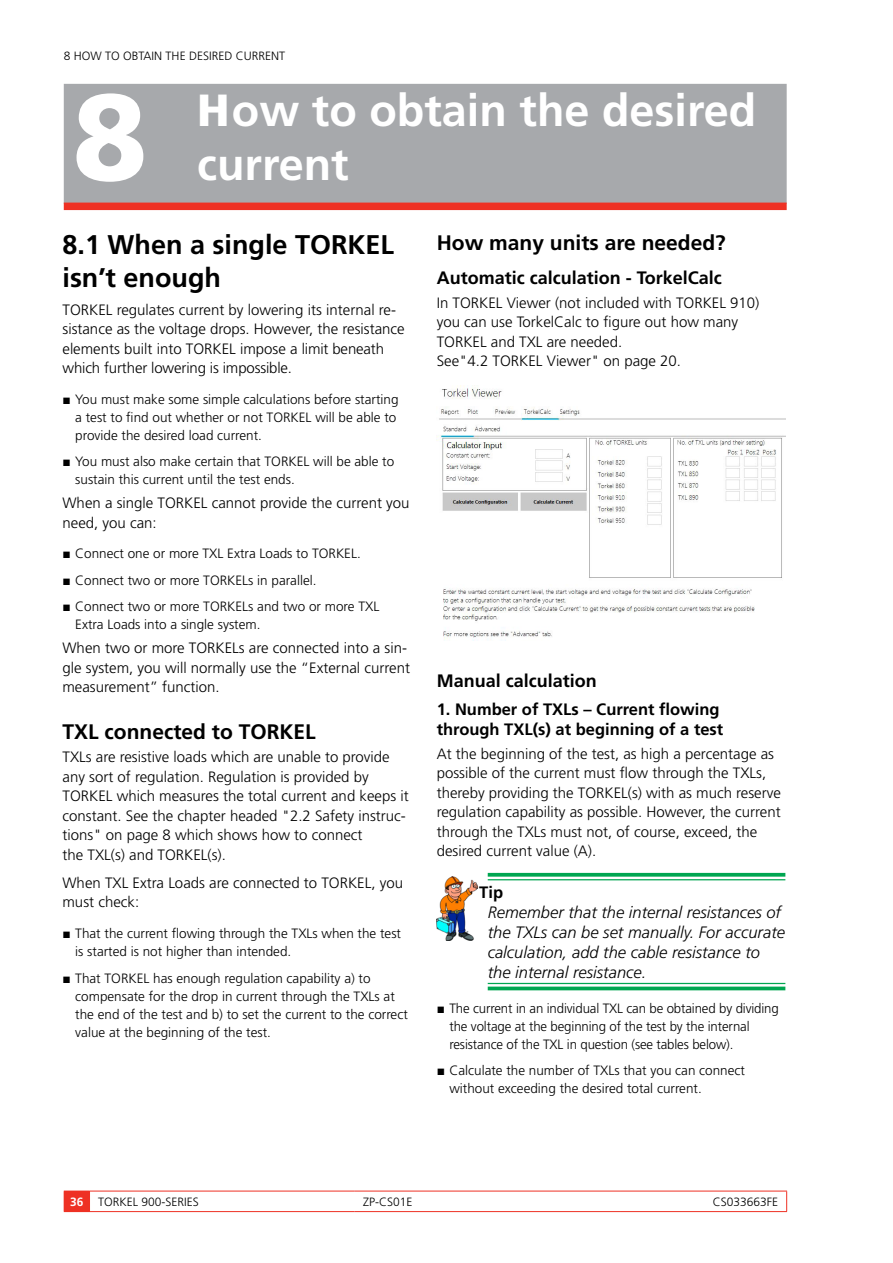
<style>
.page{position:relative;width:893px;height:1263px;background:#fff}
.page>*{position:absolute;margin:0;border:0;box-sizing:border-box;transform-origin:0 0}
.t1{font:900 122.4px "Frutiger LT Std";color:#fff}
.t2{font:700 45px/54px "Frutiger LT Std";color:#fff}
.t3{font:700 27px/32.4px "Frutiger LT Std";color:#000}
.t4{font:700 21px "Frutiger LT Std";color:#000}
.t5{font:700 18px "Frutiger LT Std";color:#000}
.t6{font:italic 300 16.5px/19.8px "Frutiger LT Std";color:#000}
.t7{font:700 16.5px/19.8px "Frutiger LT Std";color:#000}
.t8{font:300 15px/19.5px "Frutiger LT Std";color:#000}
.t9{font:300 13.5px/18px "Frutiger LT Std";color:#000}
.t10{font:300 12px "Frutiger LT Std";color:#000}
.s1{font-weight:900}
.s2{font-weight:700;color:#fff}
</style>
<div class="page">
<svg style="left:64px;top:1191px;width:26px;height:21px"></svg>
<hr style="left:90px;top:1191px;width:265px;height:1px;background:#ee3124">
<hr style="left:90px;top:1211px;width:265px;height:1px;background:#ee3124">
<hr style="left:355px;top:1191px;width:265px;height:1px;background:#ee3124">
<hr style="left:355px;top:1211px;width:265px;height:1px;background:#ee3124">
<hr style="left:620px;top:1191px;width:167px;height:1px;background:#ee3124">
<svg style="left:786px;top:1191px;width:1px;height:20px"></svg>
<hr style="left:620px;top:1211px;width:167px;height:1px;background:#ee3124">
<div style="left:64px;top:84px;width:723px;height:120px;background:#a7a9ac"></div>
<div style="left:64px;top:203px;width:723px;height:7px;background:#ee3124"></div>
<svg style="left:488px;top:873px;width:297px;height:4px"></svg>
<hr style="left:488px;top:879px;width:297px;height:1px;background:#00a651">
<hr style="left:488px;top:983px;width:297px;height:1px;background:#00a651">
<svg style="left:488px;top:986px;width:297px;height:4px"></svg>
<img style="left:437px;top:386px;width:348px;height:255px">
<img style="left:437px;top:876px;width:41px;height:65px">
<p class="t10" style="left:64px;top:49px;width:68px">8 How toobta</p>
<p class="t10" style="left:152px;top:49px;width:22px">in the</p>
<p class="t10" style="left:189px;top:49px;width:30px">desired</p>
<p class="t10" style="left:236px;top:49px;width:8px">current</p>
<h1 class="t1" style="left:72px;top:64px;width:76px">8</h1>
<h2 class="t2" style="left:197px;top:84px;width:561px"><span class="s1">H</span>ow to obtain the desired current</h2>
<h3 class="t3" style="left:62px;top:229px;width:333px">8.1 When a single TORKEL isn’t enough</h3>
<p class="t8" style="left:62px;top:300px;width:344px">TORKEL regulates current by lowering its internal re&shy;sistance as the voltage drops. However, the resistance elements built into TORKEL impose a limit beneath which further lowering is impossible.</p>
<p class="t9" style="left:75px;top:390px;width:325px;text-indent:-13px">▪ You must make some simple calculations before starting a test to find out whether or not TORKEL will be able to provide the desired load current.</p>
<p class="t9" style="left:75px;top:453px;width:321px;text-indent:-13px">▪ You must also make certain that TORKEL will be able to sustain this current until the test ends.</p>
<p class="t8" style="left:62px;top:493px;width:349px">When a single TORKEL cannot provide the current you need, you can:</p>
<p class="t9" style="left:62px;top:545px;width:300px">▪ Connect one or more TXL Extra Loads to TORKEL.</p>
<p class="t9" style="left:62px;top:571px;width:256px">▪ Connect two or more TORKELs in parallel.</p>
<p class="t9" style="left:75px;top:598px;width:306px;text-indent:-13px">▪ Connect two or more TORKELs and two or more TXL<br>Extra Loads into a single system.</p>
<p class="t8" style="left:62px;top:638px;width:349px">When two or more TORKELs are connected into a sin&shy;gle system, you will normally use the “External current measurement” function.</p>
<h3 class="t4" style="left:62px;top:719px;width:255px">TXL connected to TORKEL</h3>
<p class="t8" style="left:62px;top:748px;width:348px">TXLs are resistive loads which are unable to provide any sort of regulation. Regulation is provided by TORKEL which measures the total current and keeps it constant. See the chapter headed "2.2 Safety instruc&shy;tions" on page 8 which shows how to connect<br>the TXL(s) and TORKEL(s).</p>
<p class="t8" style="left:62px;top:873px;width:342px">When TXL Extra Loads are connected to TORKEL, you must check:</p>
<p class="t9" style="left:75px;top:925px;width:327px;text-indent:-13px">▪ That the current flowing through the TXLs when the test is started is not higher than intended.</p>
<p class="t9" style="left:75px;top:969px;width:334px;text-indent:-13px">▪ That TORKEL has enough regulation capability a) to compensate for the drop in current through the TXLs at the end of the test and b) to set the current to the correct value at the beginning of the test.</p>
<h3 class="t4" style="left:437px;top:230px;width:291px">How many units are needed?</h3>
<p class="t5" style="left:437px;top:267px;width:287px">Automatic calculation - TorkelCalc</p>
<p class="t8" style="left:437px;top:293px;width:324px">In TORKEL Viewer (not included with TORKEL 910) you can use TorkelCalc to figure out how many TORKEL and TXL are needed.<br>See"4.2 TORKEL Viewer" on page 20.</p>
<p class="t5" style="left:437px;top:670px;width:162px">Manual calculation</p>
<p class="t7" style="left:437px;top:699px;width:288px">1. Number of TXLs – Current flowing through TXL(s) at beginning of a test</p>
<p class="t8" style="left:437px;top:744px;width:346px">At the beginning of the test, as high a percentage as possible of the current must flow through the TXLs, thereby providing the TORKEL(s) with as much reserve regulation capability as possible. However, the current through the TXLs must not, of course, exceed, the desired current value (A).</p>
<p class="t7" style="left:479px;top:883px;width:25px">Tip</p>
<p class="t6" style="left:488px;top:903px;width:299px">Remember that the internal resistances of the TXLs can be set manually. For accurate calculation, add the cable resistance to the internal resistance.</p>
<p class="t9" style="left:449px;top:999px;width:331px;text-indent:-13px">▪ The current in an individual TXL can be obtained by dividing the voltage at the beginning of the test by the internal resistance of the TXL in question (see tables below).</p>
<p class="t9" style="left:449px;top:1062px;width:297px;text-indent:-13px">▪ Calculate the number of TXLs that you can connect without exceeding the desired total current.</p>
<p class="t10" style="left:70px;top:1195px;width:123px"><span class="s2">36</span> TORKEL 900-series</p>
<p class="t10" style="left:363px;top:1195px;width:51px">ZP-CS01E</p>
<p class="t10" style="left:713px;top:1195px;width:67px">CS033663FE</p>
</div>
